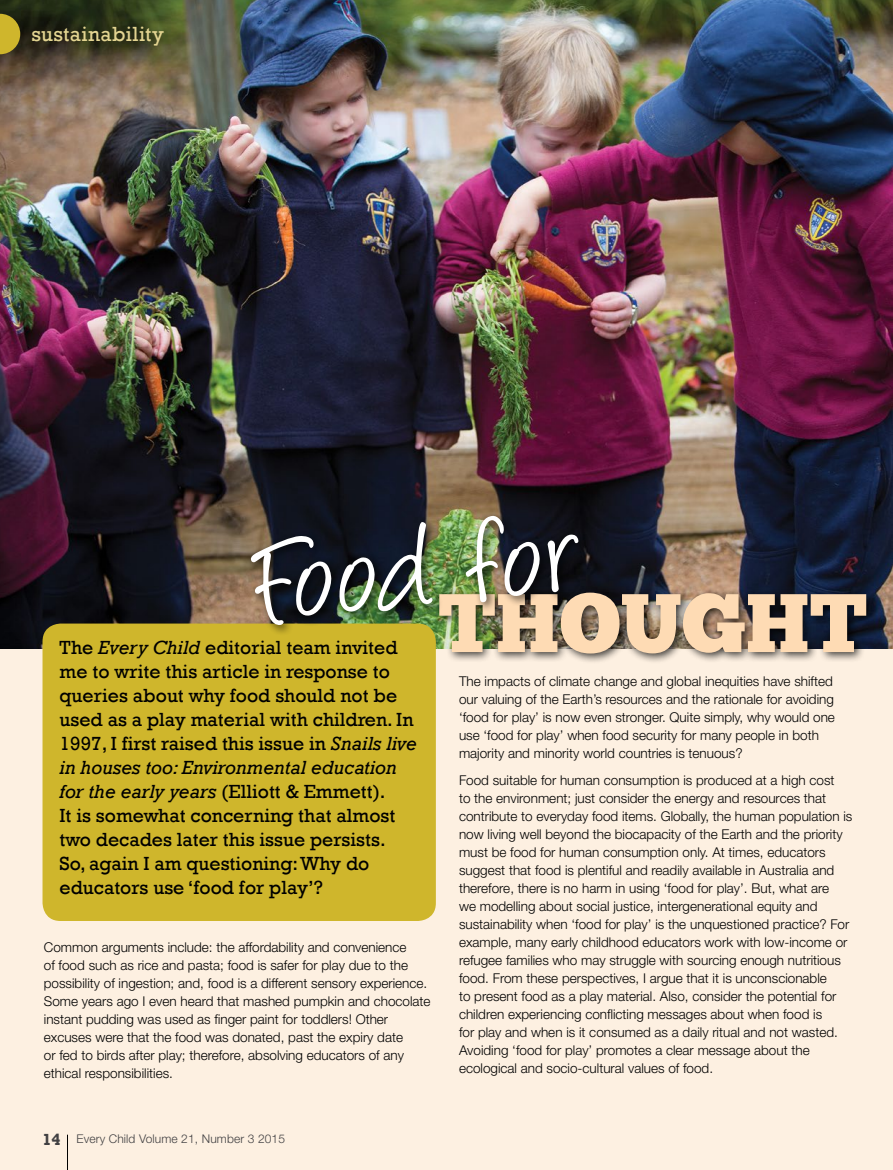
<style>
.page{position:relative;width:893px;height:1170px;background:#fff}
.page>*{position:absolute;margin:0;border:0;box-sizing:border-box;transform-origin:0 0}
.t1{font:136.05px "Angelina";color:#fff}
.t2{font:82.65px "Chunk Five";color:#fedbb4}
.t3{font:21px "Rockwell";letter-spacing:.02em;color:#e4d592}
.t4{font:19.5px/24px "Rockwell";color:#000}
.t5{font:300 13.5px/18px "Helvetica Neue";color:#000}
.t6{font:300 12px "Helvetica Neue";letter-spacing:.01em;color:#414042}
.s1{font-style:italic}
.s2{font-family:"Rockwell";font-weight:700;font-size:16.5px}
</style>
<div class="page">
<div style="left:0;top:0;width:893px;height:1169px;background:#fdf0e1"></div>
<img style="left:0;top:0;width:892px;height:648px">
<hr style="left:67px;top:1134px;width:1px;height:35px;background:#000">
<svg style="left:0;top:14px;width:20px;height:40px"></svg>
<div style="left:43px;top:623px;width:393px;height:297px;background:#cfb62c;border-radius:18px"></div>
<div style="left:434px;top:587px;width:443px;height:77px;background:#000;opacity:.75"></div>
<div style="left:246px;top:510px;width:343px;height:126px;background:#000;opacity:.75"></div>
<h3 class="t3" style="left:31px;top:22px;width:134px">sustainability</h3>
<h1 class="t1" style="left:253px;top:524px;width:329px;rotate:-5deg">Food for</h1>
<h2 class="t2" style="left:438px;top:574px;width:431px">THOUGHT</h2>
<p class="t4" style="left:60px;top:635px;width:359px">The <span class="s1">Every Child</span> editorial team invited me to write this article in response to queries about why food should not be used as a play material with children. In 1997, I first raised this issue in <span class="s1">Snails live in houses too: Environmental education for the early years</span> (Elliott &amp; Emmett).<br>It is somewhat concerning that almost two decades later this issue persists.<br>So, again I am questioning: Why do educators use ‘food for play’?</p>
<p class="t5" style="left:459px;top:672px;width:377px">The impacts of climate change and global inequities have shifted our valuing of the Earth’s resources and the rationale for avoiding ‘food for play’ is now even stronger. Quite simply, why would one use ‘food for play’ when food security for many people in both majority and minority world countries is tenuous?</p>
<p class="t5" style="left:459px;top:770px;width:395px">Food suitable for human consumption is produced at a high cost<br>to the environment; just consider the energy and resources that contribute to everyday food items. Globally, the human population is now living well beyond the biocapacity of the Earth and the priority must be food for human consumption only. At times, educators suggest that food is plentiful and readily available in Australia and therefore, there is no harm in using ‘food for play’. But, what are<br>we modelling about social justice, intergenerational equity and sustainability when ‘food for play’ is the unquestioned practice? For example, many early childhood educators work with low-income or refugee families who may struggle with sourcing enough nutritious food. From these perspectives, I argue that it is unconscionable<br>to present food as a play material. Also, consider the potential for children experiencing conflicting messages about when food is<br>for play and when is it consumed as a daily ritual and not wasted.<br>Avoiding ‘food for play’ promotes a clear message about the ecological and socio-cultural values of food.</p>
<p class="t5" style="left:44px;top:937px;width:388px">Common arguments include: the affordability and convenience<br>of food such as rice and pasta; food is safer for play due to the possibility of ingestion; and, food is a different sensory experience.<br>Some years ago I even heard that mashed pumpkin and chocolate instant pudding was used as finger paint for toddlers! Other excuses were that the food was donated, past the expiry date<br>or fed to birds after play; therefore, absolving educators of any ethical responsibilities.</p>
<p class="t6" style="left:43px;top:1131px;width:244px"><span class="s2">14</span> Every Child Volume 21, Number 3 2015</p>
</div>
